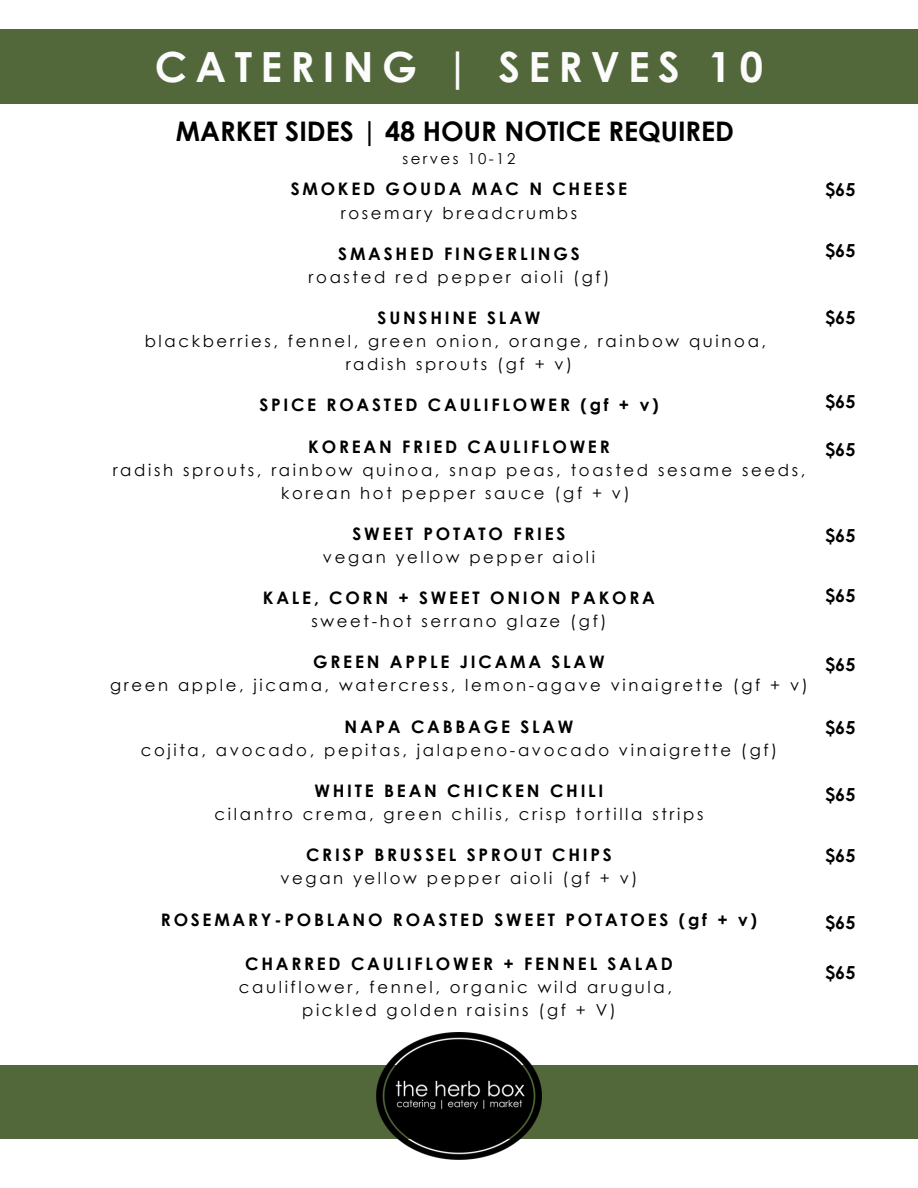
<style>
.page{position:relative;width:918px;height:1188px;background:#fff}
.page>*{position:absolute;margin:0;border:0;box-sizing:border-box;transform-origin:0 0}
.t1{font:700 41.55px "Century Gothic";letter-spacing:.2em;color:#fcfcfc}
.t2{font:700 27px "Century Gothic";color:#000}
.t3{font:700 18px "Century Gothic";color:#000}
.t4{font:700 17.25px "Century Gothic";letter-spacing:.16em;color:#000}
.t5{font:16.5px/22.8px "Century Gothic";letter-spacing:.16em;color:#000;text-align:center}
.t6{font:15px "Century Gothic";letter-spacing:.16em;color:#000}
</style>
<div class="page">
<div style="left:0;top:1066px;width:918px;height:73px;background:#52683b"></div>
<img style="left:377px;top:1033px;width:164px;height:127px">
<div style="left:0;top:29px;width:918px;height:74px;background:#52683b"></div>
<h1 class="t1" style="left:155px;top:40px;width:610px">CATERING | SERVES 10</h1>
<h2 class="t2" style="left:176px;top:113px;width:560px">MARKET SIDES | 48 HOUR NOTICE REQUIRED</h2>
<p class="t6" style="left:403px;top:149px;width:114px">serves 10-12</p>
<p class="t4" style="left:291px;top:178px;width:338px">SMOKED GOUDA MAC N CHEESE</p>
<p class="t5" style="left:341px;top:201px;width:238px">rosemary breadcrumbs</p>
<p class="t4" style="left:338px;top:242px;width:243px">SMASHED FINGERLINGS</p>
<p class="t5" style="left:309px;top:265px;width:302px">roasted red pepper aioli (gf)</p>
<p class="t4" style="left:378px;top:307px;width:164px">SUNSHINE SLAW</p>
<p class="t5" style="left:145px;top:329px;width:623px">blackberries, fennel, green onion, orange, rainbow quinoa, radish sprouts (gf + v)</p>
<p class="t4" style="left:259px;top:394px;width:401px">SPICE ROASTED CAULIFLOWER (gf + v)</p>
<p class="t4" style="left:308px;top:435px;width:303px">KOREAN FRIED CAULIFLOWER</p>
<p class="t5" style="left:113px;top:458px;width:694px">radish sprouts, rainbow quinoa, snap peas, toasted sesame seeds, korean hot pepper sauce (gf + v)</p>
<p class="t4" style="left:352px;top:522px;width:215px">SWEET POTATO FRIES</p>
<p class="t5" style="left:323px;top:545px;width:274px">vegan yellow pepper aioli</p>
<p class="t4" style="left:263px;top:587px;width:394px">KALE, CORN + SWEET ONION PAKORA</p>
<p class="t5" style="left:312px;top:609px;width:297px">sweet-hot serrano glaze (gf)</p>
<p class="t4" style="left:313px;top:651px;width:293px">GREEN APPLE JICAMA SLAW</p>
<p class="t5" style="left:110px;top:674px;width:699px">green apple, jicama, watercress, lemon-agave vinaigrette (gf + v)</p>
<p class="t4" style="left:345px;top:715px;width:230px">NAPA CABBAGE SLAW</p>
<p class="t5" style="left:141px;top:738px;width:638px">cojita, avocado, pepitas, jalapeno-avocado vinaigrette (gf)</p>
<p class="t4" style="left:315px;top:780px;width:290px">WHITE BEAN CHICKEN CHILI</p>
<p class="t5" style="left:215px;top:802px;width:490px">cilantro crema, green chilis, crisp tortilla strips</p>
<p class="t4" style="left:306px;top:844px;width:307px">CRISP BRUSSEL SPROUT CHIPS</p>
<p class="t5" style="left:280px;top:867px;width:359px">vegan yellow pepper aioli (gf + v)</p>
<p class="t4" style="left:161px;top:908px;width:598px">ROSEMARY-POBLANO ROASTED SWEET POTATOES (gf + v)</p>
<p class="t4" style="left:245px;top:953px;width:429px">CHARRED CAULIFLOWER + FENNEL SALAD</p>
<p class="t5" style="left:239px;top:975px;width:435px">cauliflower, fennel, organic wild arugula, pickled golden raisins (gf + V)</p>
<p class="t3" style="left:825px;top:178px;width:32px">$65</p>
<p class="t3" style="left:825px;top:239px;width:32px">$65</p>
<p class="t3" style="left:825px;top:306px;width:32px">$65</p>
<p class="t3" style="left:825px;top:390px;width:32px">$65</p>
<p class="t3" style="left:825px;top:438px;width:32px">$65</p>
<p class="t3" style="left:825px;top:524px;width:32px">$65</p>
<p class="t3" style="left:825px;top:584px;width:32px">$65</p>
<p class="t3" style="left:825px;top:653px;width:32px">$65</p>
<p class="t3" style="left:825px;top:716px;width:32px">$65</p>
<p class="t3" style="left:825px;top:783px;width:32px">$65</p>
<p class="t3" style="left:825px;top:844px;width:32px">$65</p>
<p class="t3" style="left:825px;top:911px;width:32px">$65</p>
<p class="t3" style="left:825px;top:961px;width:32px">$65</p>
</div>
